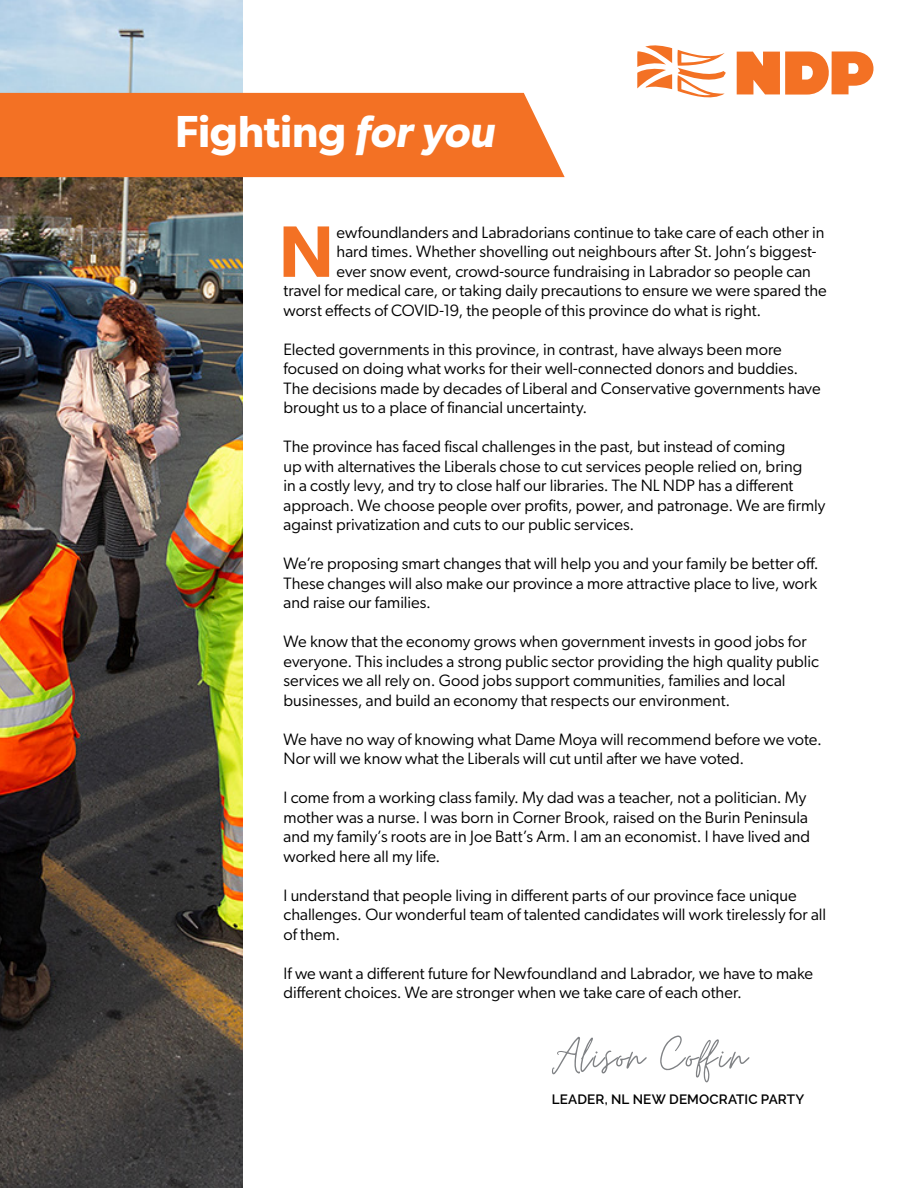
<style>
.page{position:relative;width:918px;height:1188px;background:#fff}
.page>*{position:absolute;margin:0;border:0;box-sizing:border-box;transform-origin:0 0}
.t1{font:600 73.05px "Gibson";color:#f37124}
.t2{font:54px "Moon Time";letter-spacing:.025em;color:#808285}
.t3{font:600 45px "Gibson";letter-spacing:-.005em;color:#fff}
.t4{font:16.5px/19.5px "Gibson";color:#000}
.t5{font:600 13.5px "Raleway";letter-spacing:.01em;color:#000}
.s1{font-style:italic}
</style>
<div class="page">
<img style="left:0;top:0;width:243px;height:1188px">
<div style="left:0;top:93px;width:565px;height:84px;background:#f37124"></div>
<svg style="left:737px;top:51px;width:137px;height:44px"></svg>
<svg style="left:637px;top:45px;width:89px;height:53px"></svg>
<h3 class="t3" style="left:175px;top:104px;width:321px">Fighting <span class="s1">for you</span></h3>
<h1 class="t1" style="left:279px;top:208px;width:56px">N</h1>
<p class="t4" style="left:337px;top:222px;width:489px">ewfoundlanders and Labradorians continue to take care of each other in</p>
<p class="t4" style="left:337px;top:242px;width:481px">hard times. Whether shovelling out neighbours after St. John’s biggest-</p>
<p class="t4" style="left:337px;top:261px;width:476px">ever snow event, crowd-source fundraising in Labrador so people can</p>
<p class="t4" style="left:284px;top:281px;width:545px">travel for medical care, or taking daily precautions to ensure we were spared the</p>
<p class="t4" style="left:284px;top:300px;width:479px">worst effects of COVID-19, the people of this province do what is right.</p>
<p class="t4" style="left:284px;top:339px;width:539px">Elected governments in this province, in contrast, have always been more focused on doing what works for their well-connected donors and buddies.<br>The decisions made by decades of Liberal and Conservative governments have brought us to a place of financial uncertainty.</p>
<p class="t4" style="left:284px;top:437px;width:543px">The province has faced fiscal challenges in the past, but instead of coming<br>up with alternatives the Liberals chose to cut services people relied on, bring<br>in a costly levy, and try to close half our libraries. The NL NDP has a different approach. We choose people over profits, power, and patronage. We are firmly against privatization and cuts to our public services.</p>
<p class="t4" style="left:284px;top:554px;width:537px;text-align:justify">We’re proposing smart changes that will help you and your family be better off.<br>These changes will also make our province a more attractive place to live, work and raise our families.</p>
<p class="t4" style="left:284px;top:632px;width:537px">We know that the economy grows when government invests in good jobs for everyone. This includes a strong public sector providing the high quality public services we all rely on. Good jobs support communities, families and local businesses, and build an economy that respects our environment.</p>
<p class="t4" style="left:284px;top:729px;width:540px">We have no way of knowing what Dame Moya will recommend before we vote.<br>Nor will we know what the Liberals will cut until after we have voted.</p>
<p class="t4" style="left:284px;top:788px;width:528px">I come from a working class family. My dad was a teacher, not a politician. My mother was a nurse. I was born in Corner Brook, raised on the Burin Peninsula and my family’s roots are in Joe Batt’s Arm. I am an economist. I have lived and worked here all my life.</p>
<p class="t4" style="left:284px;top:885px;width:544px">I understand that people living in different parts of our province face unique challenges. Our wonderful team of talented candidates will work tirelessly for all of them.</p>
<p class="t4" style="left:284px;top:963px;width:531px">If we want a different future for Newfoundland and Labrador, we have to make different choices. We are stronger when we take care of each other.</p>
<h2 class="t2" style="left:552px;top:1031px;width:196px">Alison Coffin</h2>
<p class="t5" style="left:552px;top:1091px;width:254px">LEADER, NL NEW DEMOCRATIC PARTY</p>
</div>
